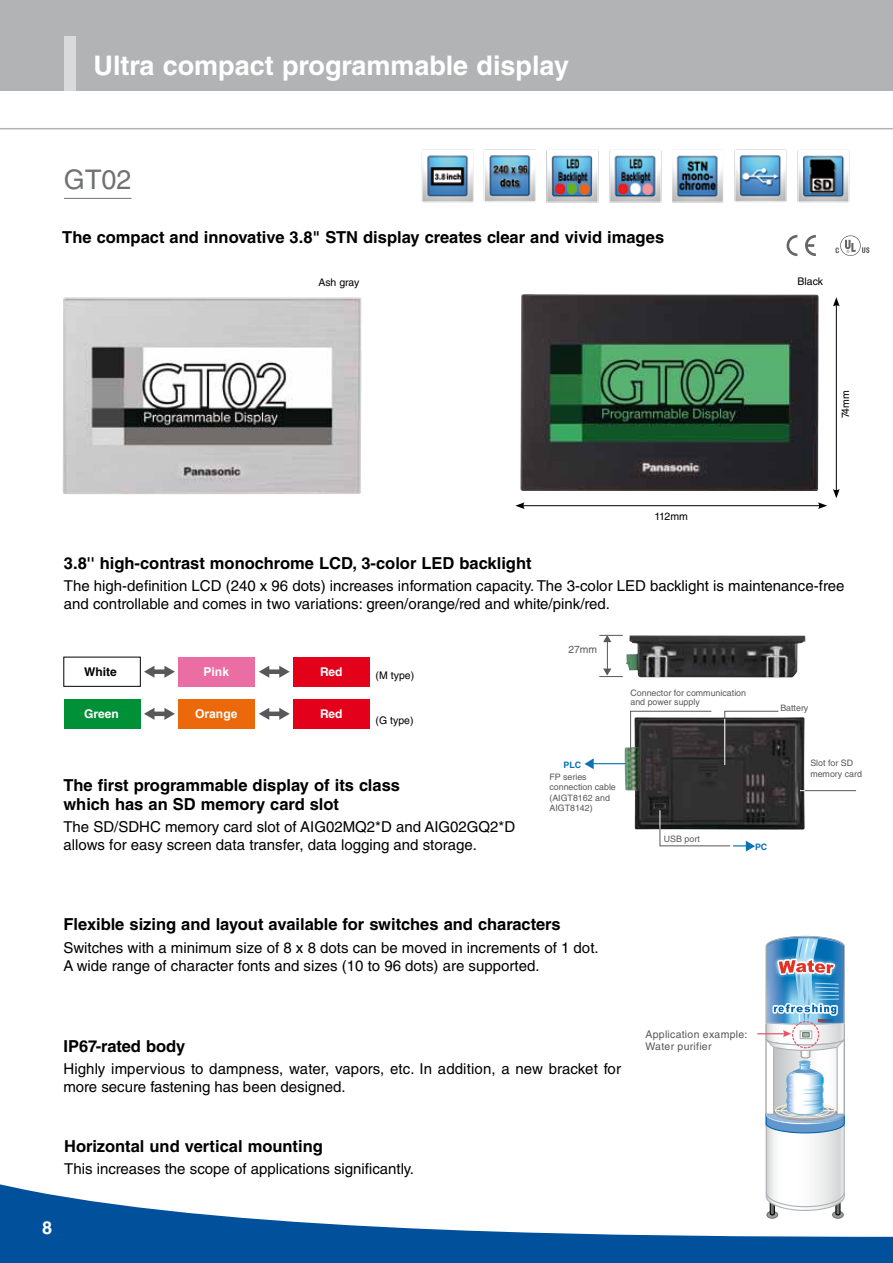
<style>
.page{position:relative;width:893px;height:1263px;background:#fff}
.page>*{position:absolute;margin:0;border:0;box-sizing:border-box;transform-origin:0 0}
.t1{font:700 27px "Helvetica LT Std";color:#fff}
.t2{font:27px "Helvetica LT Std";color:#707172}
.t3{font:700 18px "Helvetica LT Std";color:#fff}
.t4{font:700 16.5px/18.8px "Helvetica LT Std";color:#000}
.t5{font:15px/18px "Helvetica LT Std";color:#000}
.t6{font:15px/18px "Helvetica";color:#000}
.t7{font:700 12.15px "Arial";color:#fff}
.t8{font:700 12px "Helvetica LT Std";color:#fff}
.t9{font:700 12px "Helvetica LT Std";color:#000}
.t10{font:10.5px "Helvetica LT Std";color:#000}
.t11{font:10.5px/12px "Helvetica";letter-spacing:.025em;color:#58585a}
.t12{font:10.35px "Helvetica";color:#58585a}
.t13{font:8.85px/10.4px "Helvetica";color:#58585a}
.t14{font:700 8.85px "Helvetica";color:#0b72b5}
</style>
<div class="page">
<img style="left:62px;top:297px;width:300px;height:197px">
<img style="left:520px;top:294px;width:299px;height:197px">
<hr style="left:522px;top:505px;width:298px;height:1px;background:#000">
<svg style="left:515px;top:502px;width:10px;height:7px"></svg>
<svg style="left:818px;top:502px;width:9px;height:7px"></svg>
<hr style="left:836px;top:304px;width:1px;height:187px;background:#000">
<svg style="left:833px;top:489px;width:7px;height:9px"></svg>
<svg style="left:833px;top:297px;width:7px;height:9px"></svg>
<svg style="left:787px;top:235px;width:10px;height:21px"></svg>
<svg style="left:805px;top:235px;width:11px;height:21px"></svg>
<svg style="left:835px;top:235px;width:34px;height:21px"></svg>
<img style="left:421px;top:149px;width:429px;height:54px">
<div style="left:0;top:0;width:893px;height:90px;background:#b1b3b4"></div>
<div style="left:64px;top:36px;width:12px;height:54px;background:#d9dadb"></div>
<hr style="left:0;top:128px;width:893px;height:1px;background:#b1b3b4">
<svg style="left:0;top:1184px;width:893px;height:79px;fill:#00509b"></svg>
<hr style="left:64px;top:198px;width:68px;height:1px;background:#707172">
<img style="left:624px;top:717px;width:181px;height:112px">
<svg style="left:724px;top:711px;width:55px;height:36px;background:#565354"></svg>
<svg style="left:630px;top:711px;width:82px;height:42px;background:#595657"></svg>
<hr style="left:724px;top:719px;width:1px;height:46px;background:#fff">
<hr style="left:800px;top:790px;width:51px;height:1px;background:#fff">
<hr style="left:805px;top:790px;width:51px;height:1px;background:#58585a">
<hr style="left:607px;top:641px;width:1px;height:30px;background:#58585a">
<svg style="left:599px;top:635px;width:24px;height:7px"></svg>
<svg style="left:599px;top:668px;width:24px;height:9px"></svg>
<hr style="left:592px;top:763px;width:33px;height:1px;background:#0b72b5">
<svg style="left:584px;top:758px;width:10px;height:11px"></svg>
<svg style="left:660px;top:810px;width:96px;height:42px"></svg>
<img style="left:626px;top:635px;width:179px;height:42px">
<div style="left:63px;top:657px;width:78px;height:30px;border:1px solid #000"></div>
<div style="left:179px;top:657px;width:76px;height:29px;background:#ea6ea3"></div>
<div style="left:293px;top:657px;width:77px;height:29px;background:#e2001a"></div>
<div style="left:153px;top:669px;width:13px;height:5px;background:#58585a"></div>
<svg style="left:164px;top:666px;width:11px;height:12px"></svg>
<svg style="left:144px;top:666px;width:10px;height:12px"></svg>
<div style="left:268px;top:669px;width:13px;height:5px;background:#58585a"></div>
<svg style="left:279px;top:666px;width:11px;height:12px"></svg>
<svg style="left:259px;top:666px;width:10px;height:12px"></svg>
<div style="left:64px;top:699px;width:76px;height:29px;background:#009037"></div>
<div style="left:179px;top:699px;width:76px;height:29px;background:#eb690b"></div>
<div style="left:293px;top:699px;width:77px;height:29px;background:#e2001a"></div>
<div style="left:153px;top:711px;width:13px;height:5px;background:#58585a"></div>
<svg style="left:164px;top:708px;width:11px;height:12px"></svg>
<svg style="left:144px;top:708px;width:10px;height:12px"></svg>
<div style="left:268px;top:711px;width:13px;height:5px;background:#58585a"></div>
<svg style="left:279px;top:708px;width:11px;height:12px"></svg>
<svg style="left:259px;top:708px;width:10px;height:12px"></svg>
<div style="left:832px;top:1211px;width:12px;height:8px;border:1px solid #707172;border-radius:50%"></div>
<div style="left:767px;top:1211px;width:11px;height:7px;background:#9c9e9f;border-radius:50%"></div>
<div style="left:766px;top:1211px;width:12px;height:8px;border:1px solid #707172;border-radius:50%"></div>
<svg style="left:757px;top:935px;width:88px;height:281px"></svg>
<h1 class="t1" style="left:94px;top:49px;width:477px">Ultra compact programmable display</h1>
<h1 class="t2" style="left:64px;top:164px;width:69px">GT02</h1>
<p class="t4" style="left:62px;top:228px;width:603px">The compact and innovative 3.8" STN display creates clear and vivid images</p>
<p class="t10" style="left:318px;top:276px;width:42px">Ash gray</p>
<p class="t10" style="left:655px;top:510px;width:35px">112mm</p>
<p class="t10" style="left:797px;top:276px;width:27px">Black</p>
<p class="t10" style="left:839px;top:418px;width:30px;rotate:-90deg">74mm</p>
<p class="t4" style="left:64px;top:553px;width:469px">3.8'' high-contrast monochrome LCD, 3-color LED backlight</p>
<p class="t5" style="left:64px;top:577px;width:782px">The high-definition LCD (240 x 96 dots) increases information capacity. The 3-color LED backlight is maintenance-free and controllable and comes in two variations: green/orange/red and white/pink/red.</p>
<p class="t9" style="left:84px;top:664px;width:34px">White</p>
<p class="t8" style="left:84px;top:706px;width:36px">Green</p>
<p class="t7" style="left:203px;top:663px;width:27px">Pink</p>
<p class="t7" style="left:195px;top:705px;width:44px">Orange</p>
<p class="t8" style="left:320px;top:664px;width:24px">Red</p>
<p class="t8" style="left:320px;top:706px;width:24px">Red</p>
<p class="t10" style="left:375px;top:669px;width:40px">(M type)</p>
<p class="t10" style="left:375px;top:714px;width:40px">(G type)</p>
<p class="t4" style="left:63px;top:776px;width:338px">The first programmable display of its class which has an SD memory card slot</p>
<p class="t6" style="left:63px;top:818px;width:453px">The SD/SDHC memory card slot of AIG02MQ2*D and AIG02GQ2*D allows for easy screen data transfer, data logging and storage.</p>
<p class="t12" style="left:568px;top:644px;width:30px">27mm</p>
<p class="t13" style="left:630px;top:689px;width:117px;line-height:8.9px">Connector for communication and power supply</p>
<p class="t13" style="left:780px;top:703px;width:30px">Battery</p>
<p class="t14" style="left:563px;top:759px;width:19px">PLC</p>
<p class="t13" style="left:549px;top:771px;width:68px">FP series connection cable (AIGT8162 and<br>AIGT8142)</p>
<p class="t13" style="left:664px;top:833px;width:37px">USB port</p>
<p class="t14" style="left:755px;top:842px;width:14px">PC</p>
<p class="t13" style="left:810px;top:758px;width:53px">Slot for SD memory card</p>
<p class="t4" style="left:63px;top:915px;width:499px">Flexible sizing and layout available for switches and characters</p>
<p class="t6" style="left:63px;top:938px;width:537px">Switches with a minimum size of 8 x 8 dots can be moved in increments of 1 dot.<br>A wide range of character fonts and sizes (10 to 96 dots) are supported.</p>
<p class="t4" style="left:63px;top:1036px;width:123px">IP67-rated body</p>
<p class="t5" style="left:63px;top:1059px;width:559px">Highly impervious to dampness, water, vapors, etc. In addition, a new bracket for more secure fastening has been designed.</p>
<p class="t4" style="left:64px;top:1136px;width:260px">Horizontal und vertical mounting</p>
<p class="t5" style="left:64px;top:1159px;width:351px">This increases the scope of applications significantly.</p>
<p class="t3" style="left:42px;top:1217px;width:35px">8 <sup>8</sup></p>
<p class="t11" style="left:645px;top:1028px;width:103px">Application example:<br>Water purifier</p>
</div>
